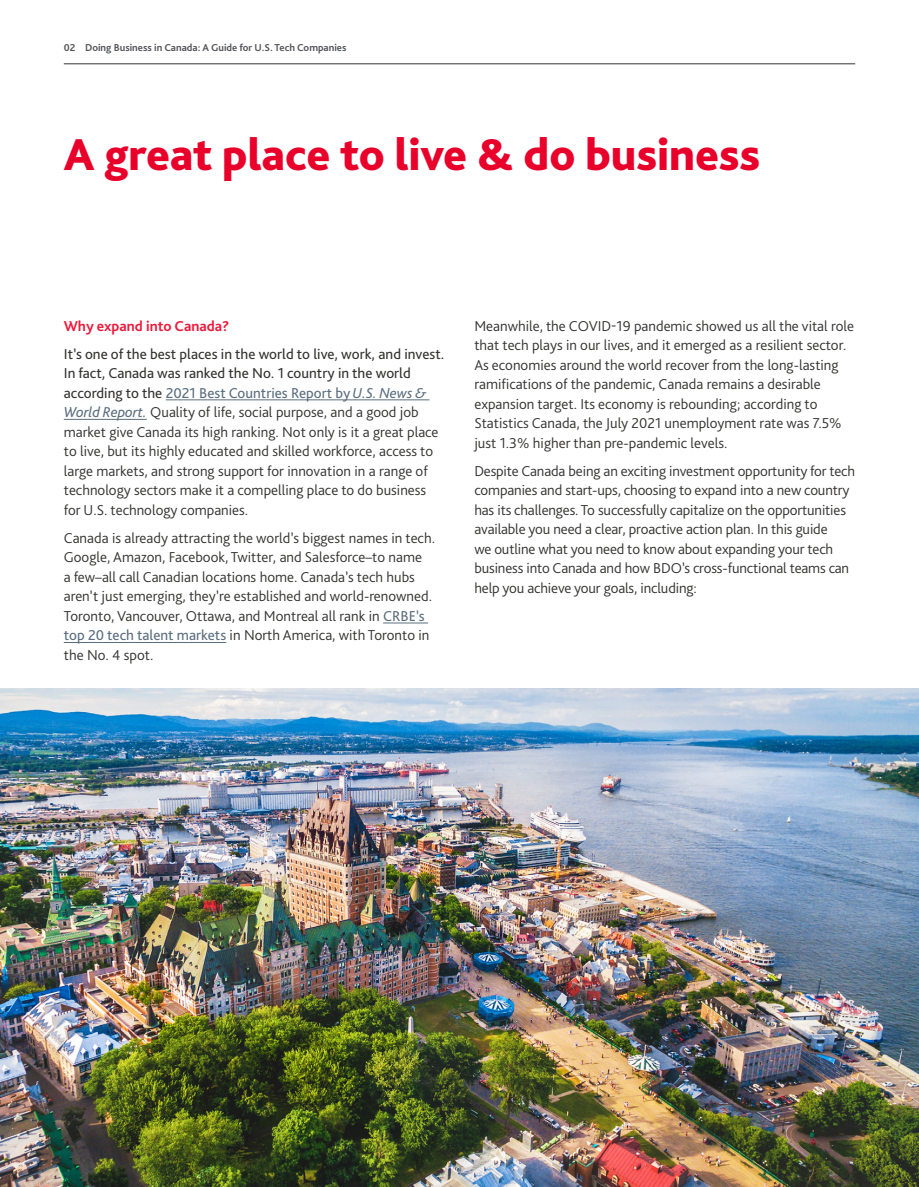
<style>
.page{position:relative;width:919px;height:1187px;background:#fff}
.page>*{position:absolute;margin:0;border:0;box-sizing:border-box;transform-origin:0 0}
.t1{font:800 46.5px "Bliss Pro";letter-spacing:-.005em;color:#e8002a}
.t2{font:300 15px/19.5px "Bliss Pro";color:#343331}
.t3{font:700 15px "Bliss Pro";color:#ed1a3b}
.t4{font:700 10.5px "Bliss Pro";color:#54555a}
.s1{font-weight:400}
.s2{font-weight:400;color:#5b6e7f}
.s3{font-weight:400;font-style:italic;color:#5b6e7f}
</style>
<div class="page">
<hr style="left:64px;top:63px;width:791px;height:1px;background:#343331">
<img style="left:0;top:688px;width:918px;height:498px">
<hr style="left:166px;top:399px;width:263px;height:1px;background:#5b6e7f">
<hr style="left:64px;top:419px;width:83px;height:1px;background:#5b6e7f">
<hr style="left:383px;top:622px;width:45px;height:1px;background:#5b6e7f">
<hr style="left:64px;top:642px;width:162px;height:1px;background:#5b6e7f">
<p class="t4" style="left:64px;top:40px;width:284px">02 Doing Business in Canada: A Guide for U.S. Tech Companies</p>
<h1 class="t1" style="left:64px;top:126px;width:698px">A great place to live &amp; do business</h1>
<p class="t3" style="left:64px;top:316px;width:167px">Why expand into Canada?</p>
<p class="t2" style="left:64px;top:344px;width:382px"><span class="s1">It’s one of the best places in the world to live, work, and invest.<br>In fact, Canada was ranked the No. 1 country in the world according to the</span> <span class="s2">2021 Best Countries Report by</span> <span class="s3">U.S. News &amp; World Report.</span> Quality of life, social purpose, and a good job market give Canada its high ranking. Not only is it a great place to live, but its highly educated and skilled workforce, access to large markets, and strong support for innovation in a range of technology sectors make it a compelling place to do business for U.S. technology companies.</p>
<p class="t2" style="left:64px;top:528px;width:372px">Canada is already attracting the world’s biggest names in tech.<br>Google, Amazon, Facebook, Twitter, and Salesforce–to name<br>a few–all call Canadian locations home. Canada’s tech hubs aren’t just emerging, they’re established and world-renowned.<br>Toronto, Vancouver, Ottawa, and Montreal all rank in <span class="s2">CRBE’s top 20 tech talent markets</span> in North America, with Toronto in the No. 4 spot.</p>
<p class="t2" style="left:474px;top:316px;width:381px">Meanwhile, the COVID-19 pandemic showed us all the vital role that tech plays in our lives, and it emerged as a resilient sector.<br>As economies around the world recover from the long-lasting ramifications of the pandemic, Canada remains a desirable expansion target. Its economy is rebounding; according to Statistics Canada, the July 2021 unemployment rate was 7.5% just 1.3% higher than pre-pandemic levels.</p>
<p class="t2" style="left:474px;top:461px;width:382px">Despite Canada being an exciting investment opportunity for tech companies and start-ups, choosing to expand into a new country has its challenges. To successfully capitalize on the opportunities available you need a clear, proactive action plan. In this guide<br>we outline what you need to know about expanding your tech business into Canada and how BDO’s cross-functional teams can help you achieve your goals, including:</p>
</div>
